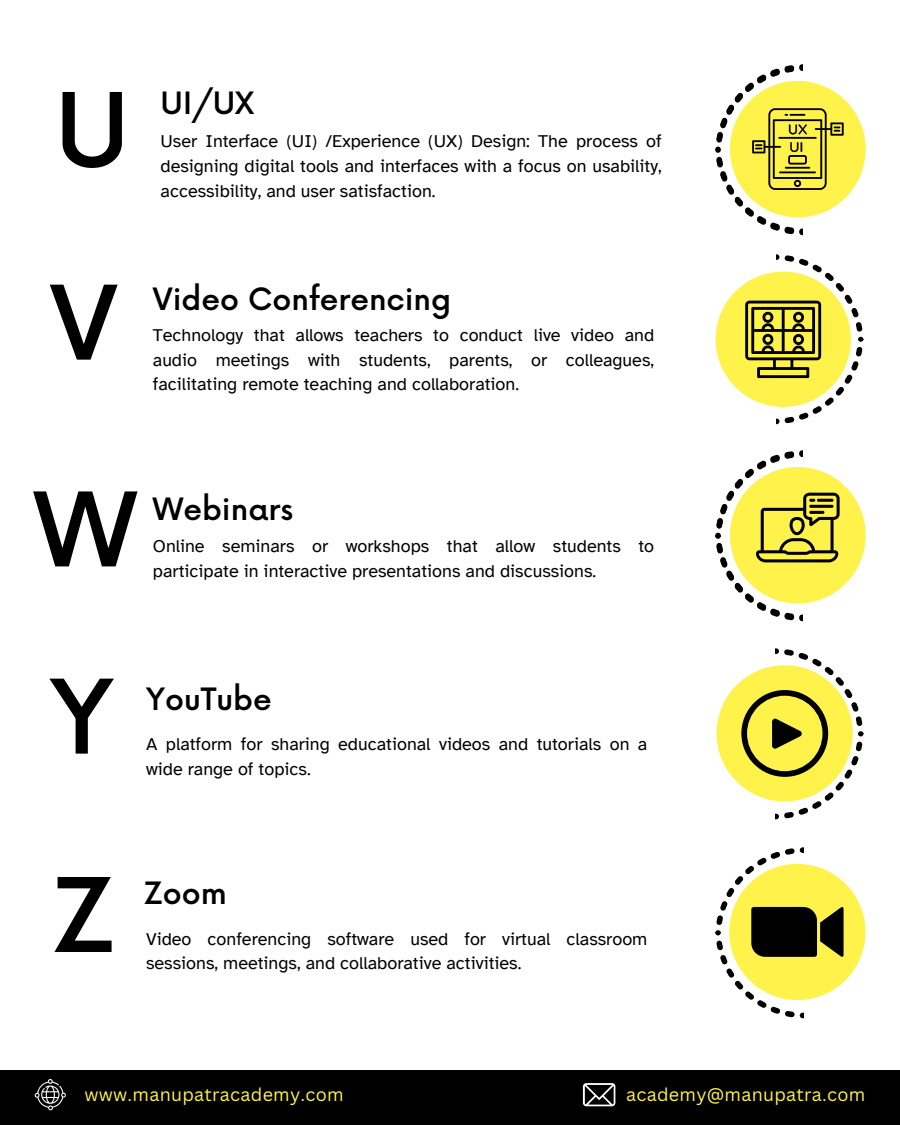
<style>
.page{position:relative;width:900px;height:1125px;background:#fff}
.page>*{position:absolute;margin:0;border:0;box-sizing:border-box;transform-origin:0 0}
.t1{font:500 100px "Now";color:#000}
.t2{font:500 30px "Now";color:#000}
.t3{font:18px/24.8px "Atkinson Hyperlegible";color:#000}
.t4{font:18px "Canva Sans";letter-spacing:.015em;color:#fff24b}
</style>
<div class="page">
<div style="left:717px;top:665px;width:136px;height:136px;background:#fff24b;border-radius:50%"></div>
<svg style="left:741px;top:648px;width:123px;height:171px"></svg>
<div style="left:729px;top:864px;width:136px;height:136px;background:#fff24b;border-radius:50%"></div>
<svg style="left:715px;top:847px;width:129px;height:171px"></svg>
<div style="left:716px;top:272px;width:135px;height:135px;background:#fff24b;border-radius:50%"></div>
<svg style="left:745px;top:254px;width:119px;height:170px"></svg>
<div style="left:730px;top:468px;width:135px;height:135px;background:#fff24b;border-radius:50%"></div>
<svg style="left:715px;top:450px;width:125px;height:171px"></svg>
<div style="left:730px;top:82px;width:135px;height:135px;background:#fff24b;border-radius:50%"></div>
<svg style="left:715px;top:64px;width:129px;height:171px"></svg>
<div style="left:0;top:1070px;width:900px;height:55px;background:#000"></div>
<svg style="left:35px;top:1079px;width:31px;height:31px"></svg>
<svg style="left:583px;top:1083px;width:32px;height:23px"></svg>
<p class="t1" style="left:55px;top:77px;width:77px">U</p>
<p class="t2" style="left:161px;top:87px;width:95px">UI/UX</p>
<h2 class="t3" style="left:161px;top:129px;width:503px">User Interface (UI) /Experience (UX) Design: The process of designing digital tools and interfaces with a focus on usability,</h2>
<h2 class="t3" style="left:161px;top:179px;width:277px">accessibility, and user satisfaction.</h2>
<p class="t1" style="left:51px;top:270px;width:68px">V</p>
<p class="t2" style="left:153px;top:283px;width:300px">Video Conferencing</p>
<h2 class="t3" style="left:153px;top:323px;width:503px">Technology that allows teachers to conduct live video and audio meetings with students, parents, or colleagues,</h2>
<h2 class="t3" style="left:153px;top:372px;width:368px">facilitating remote teaching and collaboration.</h2>
<p class="t1" style="left:35px;top:476px;width:103px">W</p>
<p class="t2" style="left:153px;top:493px;width:142px">Webinars</p>
<h2 class="t3" style="left:153px;top:534px;width:503px">Online seminars or workshops that allow students to</h2>
<h2 class="t3" style="left:153px;top:558px;width:445px">participate in interactive presentations and discussions.</h2>
<h2 class="t1" style="left:50px;top:664px;width:65px">Y</h2>
<p class="t2" style="left:146px;top:683px;width:127px">YouTube</p>
<h1 class="t3" style="left:146px;top:732px;width:503px">A platform for sharing educational videos and tutorials on a wide range of topics.</h1>
<p class="t1" style="left:51px;top:862px;width:66px">Z</p>
<p class="t2" style="left:143px;top:877px;width:85px">Zoom</p>
<p class="t3" style="left:146px;top:926px;width:503px">Video conferencing software used for virtual classroom sessions, meetings, and collaborative activities.</p>
<p class="t4" style="left:84px;top:1082px;width:261px">www.manupatracademy.com</p>
<p class="t4" style="left:626px;top:1082px;width:241px">academy@manupatra.com</p>
</div>
